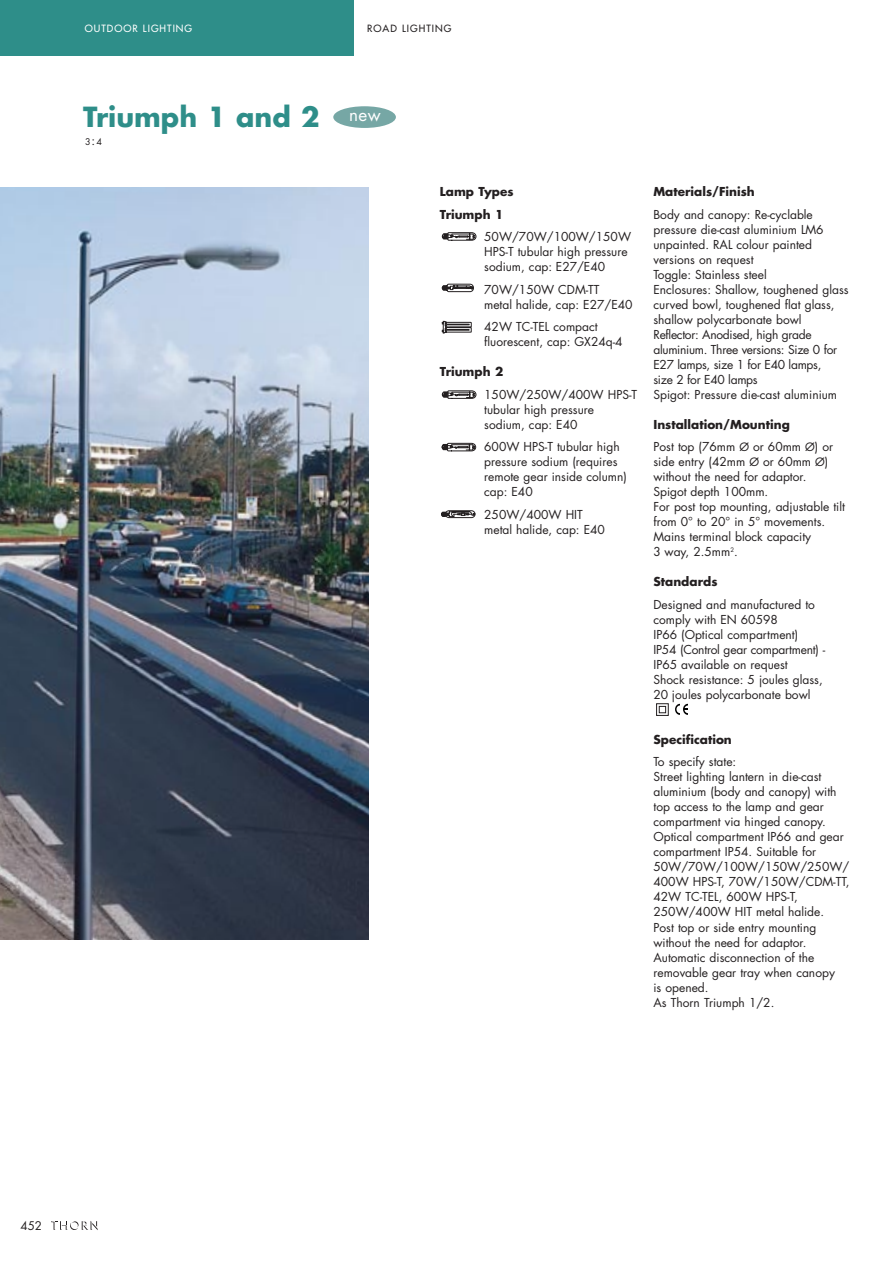
<style>
.page{position:relative;width:893px;height:1262px;background:#fff}
.page>*{position:absolute;margin:0;border:0;box-sizing:border-box;transform-origin:0 0}
.t1{font:700 27px "Futura";color:#2e8e89}
.t2{font:16.95px "Futura";color:#fff}
.t3{font:12px/15px "Futura";color:#231f20}
.t4{font:700 12px/22.5px "Futura";color:#231f20}
.t5{font:11.7px "Futura";color:#231f20}
.t6{font:9.75px "Futura";letter-spacing:.105em;color:#fff}
.t7{font:9.75px "Futura";letter-spacing:.105em;color:#231f20}
.t8{font:9px "Futura";color:#231f20}
.s1{font-size:12px}
.s2{font-weight:400}
.s3{font-weight:400;font-size:11.25px}
.s4{font-size:11.25px}
</style>
<div class="page">
<div style="left:0;top:0;width:354px;height:55px;background:#2e8e89"></div>
<svg style="left:51px;top:1221px;width:47px;height:9px"></svg>
<img style="left:0;top:187px;width:369px;height:752px">
<svg style="left:675px;top:704px;width:9px;height:11px"></svg>
<div style="left:676px;top:705px;width:7px;height:8px;background:#fff;border-radius:50%"></div>
<div style="left:680px;top:703px;width:5px;height:13px;background:#fff"></div>
<svg style="left:683px;top:704px;width:9px;height:11px"></svg>
<svg style="left:684px;top:705px;width:7px;height:8px"></svg>
<hr style="left:688px;top:703px;width:4px;height:13px;background:#fff">
<svg style="left:656px;top:703px;width:13px;height:13px"></svg>
<div style="left:445px;top:510px;width:30px;height:8px;border:1px solid #231f20;border-radius:4px"></div>
<svg style="left:441px;top:511px;width:34px;height:6px"></svg>
<svg style="left:441px;top:443px;width:35px;height:8px"></svg>
<svg style="left:442px;top:390px;width:34px;height:9px"></svg>
<svg style="left:442px;top:321px;width:29px;height:12px"></svg>
<svg style="left:442px;top:284px;width:32px;height:8px"></svg>
<svg style="left:442px;top:232px;width:34px;height:8px"></svg>
<div style="left:333px;top:106px;width:63px;height:22px;background:#76a7a5;border-radius:50%"></div>
<p class="t6" style="left:85px;top:24px;width:109px">OUTDOOR LIGHTING</p>
<p class="t7" style="left:367px;top:24px;width:86px">ROAD LIGHTING</p>
<h1 class="t1" style="left:83px;top:105px;width:238px">Triumph 1 and 2</h1>
<p class="t8" style="left:85px;top:137px;width:19px">3<span class="s1">:</span>4</p>
<h2 class="t2" style="left:349px;top:107px;width:33px">new</h2>
<p class="t4" style="left:440px;top:181px;width:75px">Lamp Types<br>Triumph 1</p>
<p class="t3" style="left:484px;top:230px;width:148px">50W/70W/100W/150W<br>HPS-T tubular high pressure sodium, cap: E27/E40</p>
<p class="t3" style="left:484px;top:283px;width:150px">70W/150W CDM-TT<br>metal halide, cap: E27/E40</p>
<p class="t3" style="left:484px;top:320px;width:140px">42W TC-TEL compact fluorescent, cap: GX24q-4</p>
<p class="t4" style="left:440px;top:361px;width:65px">Triumph 2</p>
<p class="t3" style="left:484px;top:388px;width:154px">150W/250W/400W HPS-T tubular high pressure sodium, cap: E40</p>
<p class="t3" style="left:484px;top:440px;width:144px">600W HPS-T tubular high pressure sodium (requires remote gear inside column) cap: E40</p>
<p class="t3" style="left:484px;top:508px;width:122px">250W/400W HIT metal halide, cap: E40</p>
<p class="t4" style="left:653px;top:181px;width:103px">Materials/Finish</p>
<p class="t3" style="left:653px;top:208px;width:197px">Body and canopy: Re-cyclable pressure die-cast aluminium LM6 unpainted. RAL colour painted versions on request<br>Toggle: Stainless steel<br>Enclosures: Shallow, toughened glass curved bowl, toughened flat glass, shallow polycarbonate bowl<br>Reflector: Anodised, high grade aluminium. Three versions: Size 0 for<br>E27 lamps, size 1 for E40 lamps,<br>size 2 for E40 lamps<br>Spigot: Pressure die-cast aluminium</p>
<p class="t4" style="left:653px;top:414px;width:181px">Installation/Mounting<br><span class="s2">Post top (76mm</span> <span class="s3">Ø</span> <span class="s2">or 60mm</span> <span class="s3">Ø</span><span class="s2">) or</span></p>
<p class="t3" style="left:653px;top:455px;width:193px">side entry (42mm <span class="s4">Ø</span> or 60mm <span class="s4">Ø</span>) without the need for adaptor.<br>Spigot depth 100mm.<br>For post top mounting, adjustable tilt from 0° to 20° in 5° movements.<br>Mains terminal block capacity<br>3 way, 2.5mm<sup>2</sup>.</p>
<p class="t4" style="left:653px;top:571px;width:65px">Standards</p>
<p class="t3" style="left:653px;top:598px;width:173px">Designed and manufactured to comply with EN 60598<br>IP66 (Optical compartment)<br>IP54 (Control gear compartment) -<br>IP65 available on request<br>Shock resistance: 5 joules glass,<br>20 joules polycarbonate bowl</p>
<p class="t4" style="left:653px;top:729px;width:80px">Specification</p>
<p class="t3" style="left:653px;top:755px;width:197px">To specify state:<br>Street lighting lantern in die-cast aluminium (body and canopy) with top access to the lamp and gear compartment via hinged canopy.<br>Optical compartment IP66 and gear compartment IP54. Suitable for<br>50W/70W/100W/150W/250W/<br>400W HPS-T, 70W/150W/CDM-TT,<br>42W TC-TEL, 600W HPS-T,<br>250W/400W HIT metal halide.<br>Post top or side entry mounting without the need for adaptor.<br>Automatic disconnection of the removable gear tray when canopy<br>is opened.<br>As Thorn Triumph 1/2.</p>
<p class="t5" style="left:21px;top:1220px;width:23px">452</p>
</div>
